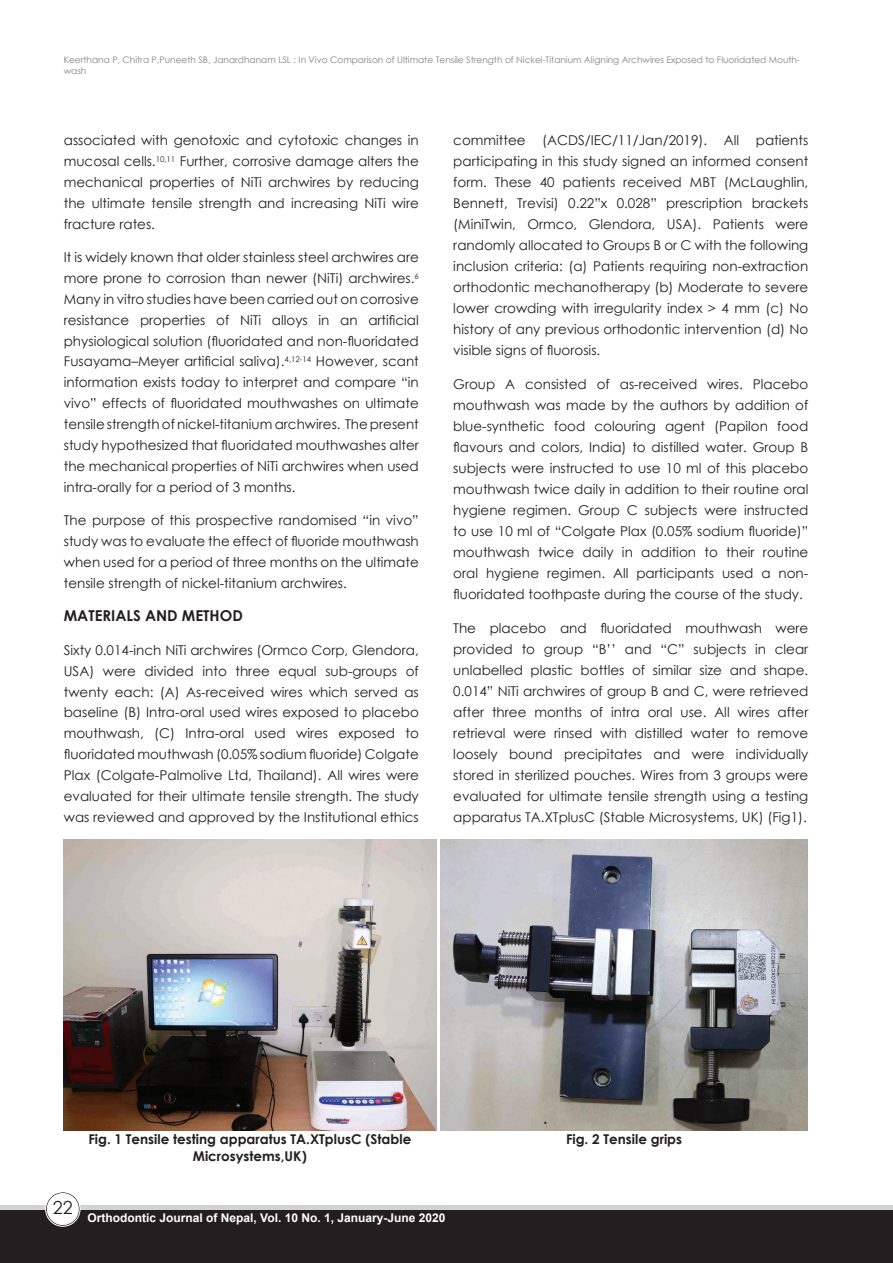
<style>
.page{position:relative;width:893px;height:1263px;background:#fff}
.page>*{position:absolute;margin:0;border:0;box-sizing:border-box;transform-origin:0 0}
.t1{font:18px "Century Gothic";color:#231f20}
.t2{font:700 15px "Century Gothic";color:#231f20}
.t3{font:13.5px/21px "Century Gothic";color:#231f20;text-align:justify}
.t4{font:700 13.5px/16.2px "Century Gothic";color:#231f20;text-align:center}
.t5{font:700 12px "Arial";color:#fff}
.t6{font:9px/10.8px "Century Gothic";color:#808285}
</style>
<div class="page">
<div style="left:0;top:1205px;width:893px;height:58px;background:linear-gradient(to right,#d1d2d4,#d1d2d4)"></div>
<div style="left:0;top:1211px;width:893px;height:52px;background:#231f20"></div>
<div style="left:46px;top:1192px;width:33px;height:33px;background:#fff;border-radius:50%"></div>
<div style="left:46px;top:1192px;width:34px;height:34px;border:1px solid #231f20;border-radius:50%"></div>
<div style="left:45px;top:1191px;width:35px;height:36px;border:1px solid #fff;border-radius:50%"></div>
<img style="left:64px;top:839px;width:372px;height:291px">
<img style="left:441px;top:839px;width:366px;height:291px">
<p class="t6" style="left:64px;top:54px;width:738px">Keerthana P, Chitra P,Puneeth SB, Janardhanam LSL : In Vivo Comparison of Ultimate Tensile Strength of Nickel-Titanium Aligning Archwires Exposed to Fluoridated Mouth&shy;wash</p>
<p class="t3" style="left:64px;top:130px;width:357px">associated with genotoxic and cytotoxic changes in mucosal cells.<sup>10,11</sup> Further, corrosive damage alters the mechanical properties of NiTi archwires by reducing the ultimate tensile strength and increasing NiTi wire fracture rates.</p>
<p class="t3" style="left:64px;top:247px;width:357px">It is widely known that older stainless steel archwires are more prone to corrosion than newer (NiTi) archwires.<sup>6<br></sup>Many in vitro studies have been carried out on corrosive resistance properties of NiTi alloys in an artificial physiological solution (fluoridated and non-fluoridated Fusayama–Meyer artificial saliva).<sup>4,12-14</sup> However, scant information exists today to interpret and compare “in vivo” effects of fluoridated mouthwashes on ultimate tensile strength of nickel-titanium archwires. The present study hypothesized that fluoridated mouthwashes alter the mechanical properties of NiTi archwires when used intra-orally for a period of 3 months.</p>
<p class="t3" style="left:64px;top:510px;width:357px">The purpose of this prospective randomised “in vivo” study was to evaluate the effect of fluoride mouthwash when used for a period of three months on the ultimate tensile strength of nickel-titanium archwires.</p>
<p class="t2" style="left:64px;top:604px;width:181px">MATERIALS AND METHOD</p>
<p class="t3" style="left:64px;top:639px;width:357px">Sixty 0.014-inch NiTi archwires (Ormco Corp, Glendora, USA) were divided into three equal sub-groups of twenty each: (A) As-received wires which served as baseline (B) Intra-oral used wires exposed to placebo mouthwash, (C) Intra-oral used wires exposed to fluoridated mouthwash (0.05% sodium fluoride) Colgate Plax (Colgate-Palmolive Ltd, Thailand). All wires were evaluated for their ultimate tensile strength. The study was reviewed and approved by the Institutional ethics</p>
<p class="t3" style="left:453px;top:130px;width:357px">committee (ACDS/IEC/11/Jan/2019). All patients participating in this study signed an informed consent form. These 40 patients received MBT (McLaughlin, Bennett, Trevisi) 0.22”x 0.028” prescription brackets (MiniTwin, Ormco, Glendora, USA). Patients were randomly allocated to Groups B or C with the following inclusion criteria: (a) Patients requiring non-extraction orthodontic mechanotherapy (b) Moderate to severe lower crowding with irregularity index &gt; 4 mm (c) No history of any previous orthodontic intervention (d) No visible signs of fluorosis.</p>
<p class="t3" style="left:453px;top:373px;width:357px">Group A consisted of as-received wires. Placebo mouthwash was made by the authors by addition of blue-synthetic food colouring agent (Papilon food flavours and colors, India) to distilled water. Group B subjects were instructed to use 10 ml of this placebo mouthwash twice daily in addition to their routine oral hygiene regimen. Group C subjects were instructed to use 10 ml of “Colgate Plax (0.05% sodium fluoride)” mouthwash twice daily in addition to their routine oral hygiene regimen. All participants used a non&shy;fluoridated toothpaste during the course of the study.</p>
<p class="t3" style="left:453px;top:617px;width:357px">The placebo and fluoridated mouthwash were provided to group “B’’ and “C” subjects in clear unlabelled plastic bottles of similar size and shape.<br>0.014” NiTi archwires of group B and C, were retrieved after three months of intra oral use. All wires after retrieval were rinsed with distilled water to remove loosely bound precipitates and were individually stored in sterilized pouches. Wires from 3 groups were evaluated for ultimate tensile strength using a testing apparatus TA.XTplusC (Stable Microsystems, UK) (Fig1).</p>
<h1 class="t1" style="left:53px;top:1195px;width:21px">22</h1>
<p class="t4" style="left:88px;top:1131px;width:324px">Fig. 1 Tensile testing apparatus TA.XTplusC (Stable<br>Microsystems,UK)</p>
<p class="t4" style="left:566px;top:1131px;width:118px">Fig. 2 Tensile grips</p>
<p class="t5" style="left:88px;top:1209px;width:359px">Orthodontic Journal of Nepal, Vol. 10 No. 1, January-June 2020</p>
</div>
